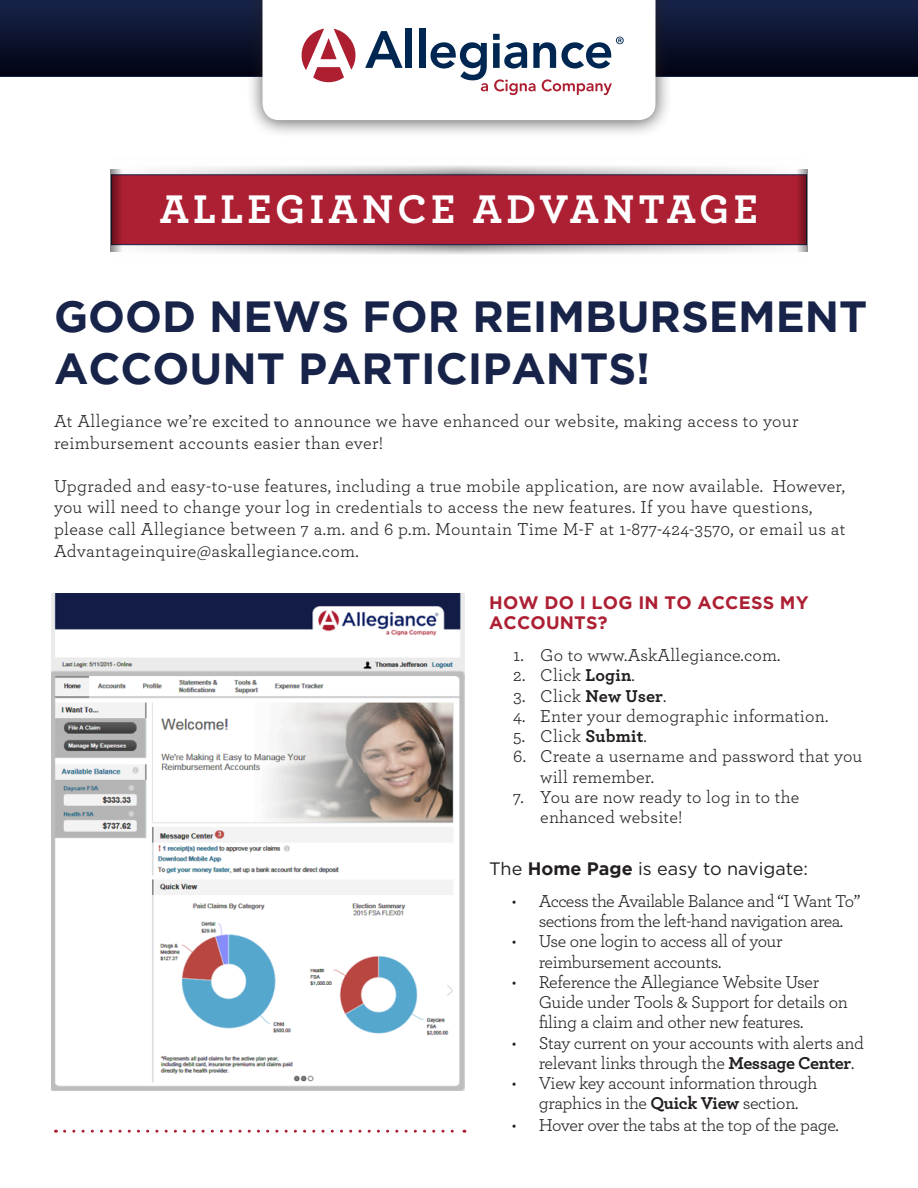
<style>
.page{position:relative;width:918px;height:1188px;background:#fff}
.page>*{position:absolute;margin:0;border:0;box-sizing:border-box;transform-origin:0 0}
.t1{font:700 43.5px/52.2px "Gotham";color:#172349}
.t2{font:700 42px "Archer";letter-spacing:.1em;color:#fff}
.t3{font:18px/21.6px "Archer";letter-spacing:.005em;color:#231f20}
.t4{font:18px/20.2px "Archer";letter-spacing:-.02em;color:#231f20}
.t5{font:18px/20.2px "Archer";letter-spacing:-.03em;color:#231f20;text-align:center}
.t6{font:700 18px/20.2px "Gotham";letter-spacing:.01em;color:#ad2033}
.t7{font:18px "Gotham";color:#231f20}
.s1{font-weight:700}
</style>
<div class="page">
<div style="left:0;top:0;width:918px;height:77px;background:linear-gradient(to bottom,#18244b,#010312)"></div>
<div style="left:246px;top:0;width:426px;height:138px;background:#231f20;opacity:.75"></div>
<svg style="left:262px;top:0;width:394px;height:120px"></svg>
<svg style="left:302px;top:29px;width:54px;height:53px"></svg>
<svg style="left:365px;top:31px;width:38px;height:37px"></svg>
<div style="left:406px;top:29px;width:6px;height:39px;background:#002751"></div>
<div style="left:419px;top:29px;width:6px;height:39px;background:#002751"></div>
<svg style="left:431px;top:34px;width:193px;height:61px"></svg>
<img style="left:51px;top:594px;width:414px;height:496px">
<svg style="left:65px;top:1130px;width:400px;height:3px"></svg>
<svg style="left:113px;top:165px;width:694px;height:10px"></svg>
<svg style="left:126px;top:245px;width:666px;height:9px"></svg>
<div style="left:111px;top:175px;width:696px;height:70px;background:#ad2033;border:1px solid #172349"></div>
<svg style="left:111px;top:170px;width:15px;height:82px"></svg>
<svg style="left:792px;top:170px;width:15px;height:82px"></svg>
<p class="t2" style="left:160px;top:176px;width:600px">ALLEGIANCE ADVANTAGE</p>
<p class="t1" style="left:54px;top:289px;width:815px">GOOD NEWS FOR REIMBURSEMENT<br>ACCOUNT PARTICIPANTS!</p>
<p class="t3" style="left:54px;top:409px;width:746px">At Allegiance we’re excited to announce we have enhanced our website, making access to your</p>
<p class="t3" style="left:54px;top:431px;width:331px">reimbursement accounts easier than ever!</p>
<p class="t3" style="left:54px;top:474px;width:793px">Upgraded and easy-to-use features, including a true mobile application, are now available. However, you will need to change your log in credentials to access the new features. If you have questions, please call Allegiance between 7 a.m. and 6 p.m. Mountain Time M-F at 1-877-424-3570, or email us at Advantageinquire@askallegiance.com.</p>
<p class="t6" style="left:489px;top:592px;width:321px">HOW DO I LOG IN TO ACCESS MY<br>ACCOUNTS?</p>
<p class="t3" style="left:513px;top:643px;width:269px">1. Go to www.AskAllegiance.com.</p>
<p class="t3" style="left:513px;top:664px;width:123px">2. Click <span class="s1">Login</span>.</p>
<p class="t3" style="left:513px;top:684px;width:155px">3. Click <span class="s1">New User</span>.</p>
<p class="t3" style="left:513px;top:704px;width:317px">4. Enter your demographic information.</p>
<p class="t3" style="left:513px;top:724px;width:135px">5. Click <span class="s1">Submit</span>.</p>
<p class="t3" style="left:540px;top:745px;width:324px;line-height:20.2px;text-indent:-27px">6. Create a username and password that you will remember.</p>
<p class="t3" style="left:540px;top:786px;width:261px;line-height:20.2px;text-indent:-27px">7. You are now ready to log in to the enhanced website!</p>
<p class="t7" style="left:489px;top:858px;width:320px">The <span class="s1">Home Page</span> is easy to navigate:</p>
<p class="t5" style="left:512px;top:890px;width:350px">• Access the Available Balance and “I Want To” sections from the left-hand navigation area.</p>
<p class="t4" style="left:539px;top:931px;width:245px;text-indent:-27px">• Use one login to access all of your reimbursement accounts.</p>
<p class="t4" style="left:539px;top:971px;width:311px;text-indent:-27px">• Reference the Allegiance Website User<br>Guide under Tools &amp; Support for details on filing a claim and other new features.</p>
<p class="t4" style="left:539px;top:1032px;width:327px;text-indent:-27px">• Stay current on your accounts with alerts and relevant links through the <span class="s1">Message Center</span>.</p>
<p class="t4" style="left:512px;top:1072px;width:307px;text-align:center">• View key account information through graphics in the <span class="s1">Quick View</span> section.</p>
<p class="t4" style="left:512px;top:1114px;width:329px">• Hover over the tabs at the top of the page.</p>
</div>
